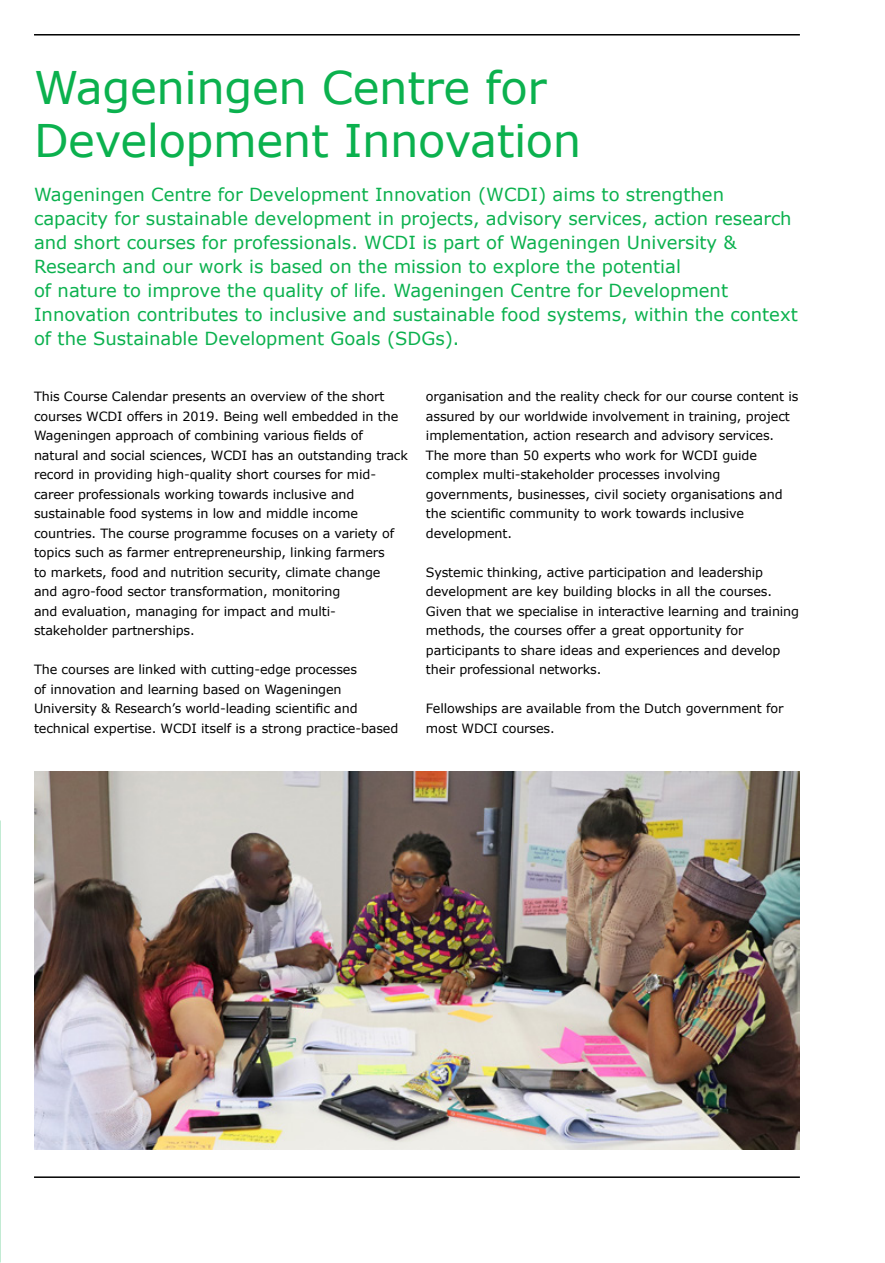
<style>
.page{position:relative;width:885px;height:1263px;background:#fff}
.page>*{position:absolute;margin:0;border:0;box-sizing:border-box;transform-origin:0 0}
.t1{font:45px/52.5px "Verdana";letter-spacing:-.01em;color:#0bb14e}
.t2{font:18px/24px "Verdana";color:#0bb14e}
.t3{font:12.75px/19.5px "Verdana";letter-spacing:-.01em;color:#000}
</style>
<div class="page">
<img style="left:34px;top:772px;width:765px;height:378px">
<hr style="left:34px;top:34px;width:765px;height:2px;background:#000">
<hr style="left:34px;top:1176px;width:765px;height:2px;background:#000">
<h1 class="t1" style="left:34px;top:61px;width:548px">Wageningen Centre for<br>Development Innovation</h1>
<p class="t2" style="left:34px;top:182px;width:765px">Wageningen Centre for Development Innovation (WCDI) aims to strengthen capacity for sustainable development in projects, advisory services, action research and short courses for professionals. WCDI is part of Wageningen University &amp; Research and our work is based on the mission to explore the potential<br>of nature to improve the quality of life. Wageningen Centre for Development Innovation contributes to inclusive and sustainable food systems, within the context of the Sustainable Development Goals (SDGs).</p>
<p class="t3" style="left:34px;top:387px;width:375px">This Course Calendar presents an overview of the short courses WCDI offers in 2019. Being well embedded in the Wageningen approach of combining various fields of natural and social sciences, WCDI has an outstanding track record in providing high-quality short courses for mid&shy;career professionals working towards inclusive and sustainable food systems in low and middle income countries. The course programme focuses on a variety of topics such as farmer entrepreneurship, linking farmers<br>to markets, food and nutrition security, climate change<br>and agro-food sector transformation, monitoring<br>and evaluation, managing for impact and multi&shy;stakeholder partnerships.</p>
<p class="t3" style="left:34px;top:660px;width:366px">The courses are linked with cutting-edge processes<br>of innovation and learning based on Wageningen University &amp; Research’s world-leading scientific and technical expertise. WCDI itself is a strong practice-based</p>
<p class="t3" style="left:426px;top:387px;width:374px">organisation and the reality check for our course content is assured by our worldwide involvement in training, project implementation, action research and advisory services.<br>The more than 50 experts who work for WCDI guide complex multi-stakeholder processes involving governments, businesses, civil society organisations and the scientific community to work towards inclusive development.</p>
<p class="t3" style="left:426px;top:562px;width:374px">Systemic thinking, active participation and leadership development are key building blocks in all the courses.<br>Given that we specialise in interactive learning and training methods, the courses offer a great opportunity for participants to share ideas and experiences and develop their professional networks.</p>
<p class="t3" style="left:426px;top:699px;width:359px">Fellowships are available from the Dutch government for most WDCI courses.</p>
</div>
